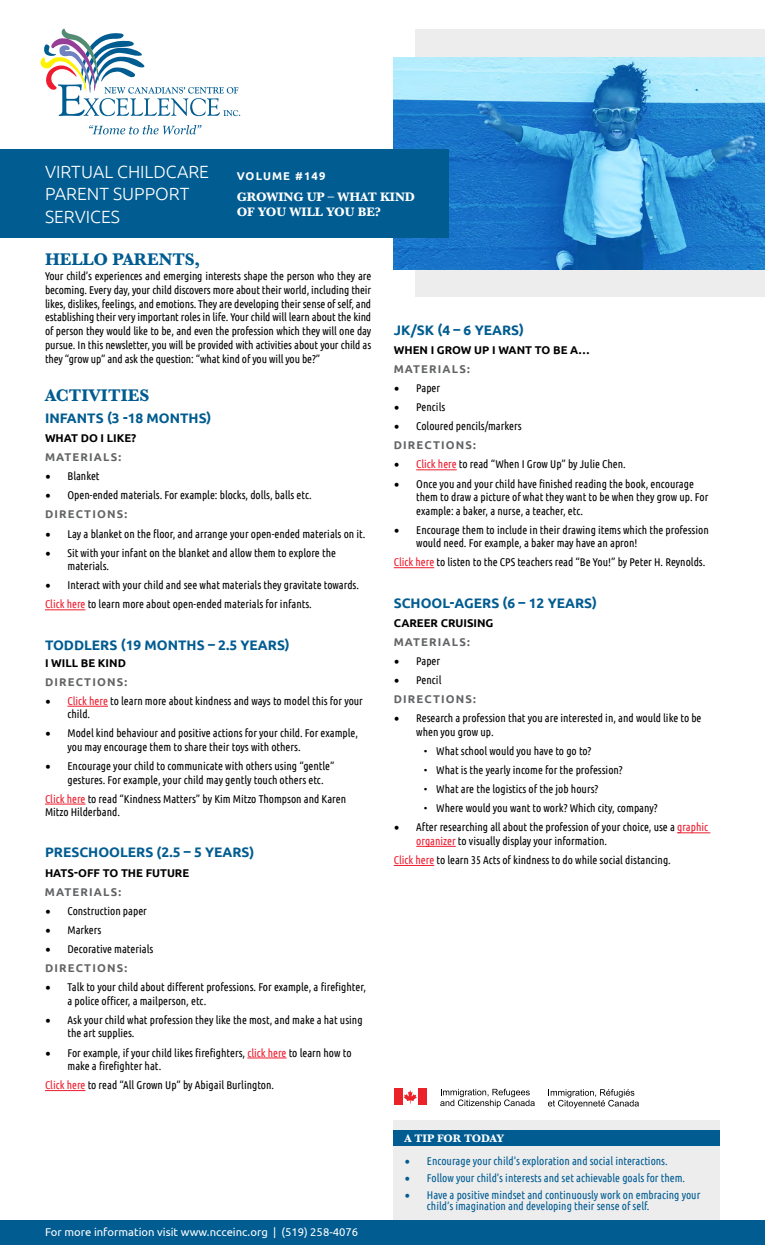
<style>
.page{position:relative;width:765px;height:1260px;background:#fff}
.page>*{position:absolute;margin:0;border:0;box-sizing:border-box;transform-origin:0 0}
.t1{font:300 17.62px/22.5px "Ubuntu";color:#fff}
.t2{font:700 17.5px "Baskerville";color:#005c91}
.t3{font:700 13.75px "Ubuntu";color:#005c91}
.t4{font:700 12.75px/15.4px "Baskerville";color:#fff}
.t5{font:11.25px/13.5px "Ubuntu Condensed";color:#000}
.t6{font:11.25px/11.2px "Ubuntu Condensed";color:#005c91}
.t7{font:700 11.25px "Ubuntu";letter-spacing:.1em;color:#636466}
.t8{font:700 11.25px "Ubuntu";color:#000}
.t9{font:11.25px "Ubuntu";color:#fff}
.t10{font:700 11.25px "Baskerville";color:#fff}
.t11{font:700 11.25px "Ubuntu";letter-spacing:.1em;color:#fff}
.s1{font-family:"Minion Pro";font-size:15px}
.s2{color:#ed1c2e}
</style>
<div class="page">
<div style="left:415px;top:29px;width:350px;height:268px;background:#ededee"></div>
<img style="left:394px;top:57px;width:371px;height:212px">
<div style="left:0;top:149px;width:448px;height:89px;background:#005c91"></div>
<svg style="left:40px;top:29px;width:200px;height:87px"></svg>
<svg style="left:89px;top:125px;width:113px;height:9px"></svg>
<hr style="left:45px;top:609px;width:41px;height:1px;background:#ed1c2e">
<hr style="left:68px;top:706px;width:40px;height:1px;background:#ed1c2e">
<hr style="left:45px;top:804px;width:41px;height:1px;background:#ed1c2e">
<hr style="left:247px;top:1058px;width:40px;height:1px;background:#ed1c2e">
<hr style="left:45px;top:1090px;width:41px;height:1px;background:#ed1c2e">
<div style="left:394px;top:1120px;width:326px;height:116px;background:#ededee"></div>
<div style="left:394px;top:1130px;width:326px;height:16px;background:#005c91"></div>
<div style="left:0;top:1220px;width:765px;height:25px;background:#005c91"></div>
<hr style="left:416px;top:469px;width:41px;height:1px;background:#ed1c2e">
<hr style="left:394px;top:567px;width:40px;height:1px;background:#ed1c2e">
<hr style="left:677px;top:832px;width:33px;height:1px;background:#ed1c2e">
<hr style="left:416px;top:846px;width:40px;height:1px;background:#ed1c2e">
<hr style="left:394px;top:865px;width:40px;height:1px;background:#ed1c2e">
<svg style="left:440px;top:1089px;width:95px;height:19px"></svg>
<svg style="left:548px;top:1089px;width:91px;height:19px"></svg>
<svg style="left:403px;top:1090px;width:14px;height:14px"></svg>
<div style="left:394px;top:1089px;width:8px;height:16px;background:#eb2227"></div>
<div style="left:418px;top:1089px;width:9px;height:16px;background:#eb2227"></div>
<h1 class="t1" style="left:45px;top:160px;width:166px">VIRTUAL CHILDCARE<br>PARENT SUPPORT<br>SERVICES</h1>
<h2 class="t2" style="left:45px;top:247px;width:157px">HELLO PARENTS,</h2>
<p class="t11" style="left:237px;top:168px;width:90px">VOLUME #149</p>
<p class="t4" style="left:237px;top:189px;width:180px">GROWING UP – WHAT KIND<br>OF YOU WILL YOU BE?</p>
<p class="t5" style="left:45px;top:269px;width:328px;text-align:justify">Your child’s experiences and emerging interests shape the person who they are becoming. Every day, your child discovers more about their world, including their likes, dislikes, feelings, and emotions. They are developing their sense of self, and establishing their very important roles in life. Your child will learn about the kind of person they would like to be, and even the profession which they will one day pursue. In this newsletter, you will be provided with activities about your child as they “grow up” and ask the question: “what kind of you will you be?”</p>
<h2 class="t2" style="left:45px;top:383px;width:106px">ACTIVITIES</h2>
<p class="t3" style="left:45px;top:409px;width:168px">INFANTS (3 -18 MONTHS)</p>
<p class="t8" style="left:45px;top:431px;width:93px">WHAT DO I LIKE?</p>
<p class="t7" style="left:45px;top:450px;width:78px">MATERIALS:</p>
<p class="t5" style="left:45px;top:469px;width:56px"><span class="s1">•</span> Blanket</p>
<p class="t5" style="left:45px;top:488px;width:268px"><span class="s1">•</span> Open-ended materials. For example: blocks, dolls, balls etc.</p>
<p class="t7" style="left:45px;top:507px;width:84px">DIRECTIONS:</p>
<p class="t5" style="left:45px;top:526px;width:322px"><span class="s1">•</span> Lay a blanket on the floor, and arrange your open-ended materials on it.</p>
<p class="t5" style="left:68px;top:546px;width:270px;text-indent:-22px"><span class="s1">•</span> Sit with your infant on the blanket and allow them to explore the materials.</p>
<p class="t5" style="left:45px;top:575px;width:316px;line-height:19.1px"><span class="s1">•</span> Interact with your child and see what materials they gravitate towards.<br><span class="s2">Click here</span> to learn more about open-ended materials for infants.</p>
<p class="t3" style="left:45px;top:636px;width:246px">TODDLERS (19 MONTHS – 2.5 YEARS)</p>
<p class="t8" style="left:45px;top:655px;width:82px">I WILL BE KIND</p>
<p class="t7" style="left:45px;top:674px;width:84px">DIRECTIONS:</p>
<p class="t5" style="left:68px;top:694px;width:297px;text-indent:-22px"><span class="s1">•</span> <span class="s2">Click here</span> to learn more about kindness and ways to model this for your child.</p>
<p class="t5" style="left:68px;top:726px;width:292px;text-indent:-22px"><span class="s1">•</span> Model kind behaviour and positive actions for your child. For example, you may encourage them to share their toys with others.</p>
<p class="t5" style="left:68px;top:759px;width:269px;text-indent:-22px"><span class="s1">•</span> Encourage your child to communicate with others using “gentle” gestures. For example, your child may gently touch others etc.</p>
<p class="t5" style="left:45px;top:792px;width:303px"><span class="s2">Click here</span> to read “Kindness Matters” by Kim Mitzo Thompson and Karen<br>Mitzo Hilderband.</p>
<p class="t3" style="left:45px;top:844px;width:211px">PRESCHOOLERS (2.5 – 5 YEARS)</p>
<p class="t8" style="left:45px;top:865px;width:146px">HATS-OFF TO THE FUTURE</p>
<p class="t7" style="left:45px;top:884px;width:78px">MATERIALS:</p>
<p class="t5" style="left:45px;top:904px;width:103px"><span class="s1">•</span> Construction paper</p>
<p class="t5" style="left:45px;top:923px;width:58px"><span class="s1">•</span> Markers</p>
<p class="t5" style="left:45px;top:942px;width:110px"><span class="s1">•</span> Decorative materials</p>
<p class="t7" style="left:45px;top:961px;width:84px">DIRECTIONS:</p>
<p class="t5" style="left:68px;top:980px;width:300px;text-indent:-22px"><span class="s1">•</span> Talk to your child about different professions. For example, a firefighter, a police officer, a mailperson, etc.</p>
<p class="t5" style="left:68px;top:1013px;width:297px;text-indent:-22px"><span class="s1">•</span> Ask your child what profession they like the most, and make a hat using the art supplies.</p>
<p class="t5" style="left:68px;top:1045px;width:286px;text-indent:-22px"><span class="s1">•</span> For example, if your child likes firefighters, <span class="s2">click here</span> to learn how to make a firefighter hat.</p>
<p class="t5" style="left:45px;top:1078px;width:231px"><span class="s2">Click here</span> to read “All Grown Up” by Abigail Burlington.</p>
<p class="t9" style="left:45px;top:1225px;width:315px">For more information visit www.ncceinc.org | (519) 258-4076</p>
<p class="t3" style="left:394px;top:321px;width:132px">JK/SK (4 – 6 YEARS)</p>
<p class="t8" style="left:394px;top:342px;width:198px">WHEN I GROW UP I WANT TO BE A…</p>
<p class="t7" style="left:394px;top:361px;width:78px">MATERIALS:</p>
<p class="t5" style="left:394px;top:381px;width:48px"><span class="s1">•</span> Paper</p>
<p class="t5" style="left:394px;top:400px;width:53px"><span class="s1">•</span> Pencils</p>
<p class="t5" style="left:394px;top:419px;width:129px"><span class="s1">•</span> Coloured pencils/markers</p>
<p class="t7" style="left:394px;top:438px;width:84px">DIRECTIONS:</p>
<p class="t5" style="left:394px;top:457px;width:234px"><span class="s1">•</span> <span class="s2">Click here</span> to read “When I Grow Up” by Julie Chen.</p>
<p class="t5" style="left:416px;top:476px;width:294px;text-indent:-22px"><span class="s1">•</span> Once you and your child have finished reading the book, encourage them to draw a picture of what they want to be when they grow up. For example: a baker, a nurse, a teacher, etc.</p>
<p class="t5" style="left:416px;top:523px;width:294px;text-indent:-22px"><span class="s1">•</span> Encourage them to include in their drawing items which the profession would need. For example, a baker may have an apron!</p>
<p class="t5" style="left:394px;top:555px;width:313px"><span class="s2">Click here</span> to listen to the CPS teachers read “Be You!” by Peter H. Reynolds.</p>
<p class="t3" style="left:394px;top:594px;width:205px">SCHOOL-AGERS (6 – 12 YEARS)</p>
<p class="t8" style="left:394px;top:615px;width:101px">CAREER CRUISING</p>
<p class="t7" style="left:394px;top:634px;width:78px">MATERIALS:</p>
<p class="t5" style="left:394px;top:654px;width:48px"><span class="s1">•</span> Paper</p>
<p class="t5" style="left:394px;top:673px;width:49px"><span class="s1">•</span> Pencil</p>
<p class="t7" style="left:394px;top:692px;width:84px">DIRECTIONS:</p>
<p class="t5" style="left:416px;top:711px;width:287px;text-indent:-22px"><span class="s1">•</span> Research a profession that you are interested in, and would like to be when you grow up.</p>
<p class="t5" style="left:424px;top:744px;width:169px">• What school would you have to go to?</p>
<p class="t5" style="left:424px;top:763px;width:200px">• What is the yearly income for the profession?</p>
<p class="t5" style="left:424px;top:782px;width:176px">• What are the logistics of the job hours?</p>
<p class="t5" style="left:424px;top:801px;width:235px">• Where would you want to work? Which city, company?</p>
<p class="t5" style="left:416px;top:820px;width:293px;text-indent:-22px"><span class="s1">•</span> After researching all about the profession of your choice, use a <span class="s2">graphic organizer</span> to visually display your information.</p>
<p class="t5" style="left:394px;top:853px;width:279px"><span class="s2">Click here</span> to learn 35 Acts of kindness to do while social distancing.</p>
<p class="t10" style="left:404px;top:1130px;width:101px">A TIP FOR TODAY</p>
<p class="t6" style="left:404px;top:1155px;width:265px"><span class="s1">•</span> Encourage your child’s exploration and social interactions.</p>
<p class="t6" style="left:404px;top:1172px;width:282px"><span class="s1">•</span> Follow your child’s interests and set achievable goals for them.</p>
<p class="t6" style="left:427px;top:1189px;width:275px;text-indent:-22px"><span class="s1">•</span> Have a positive mindset and continuously work on embracing your child’s imagination and developing their sense of self.</p>
</div>
